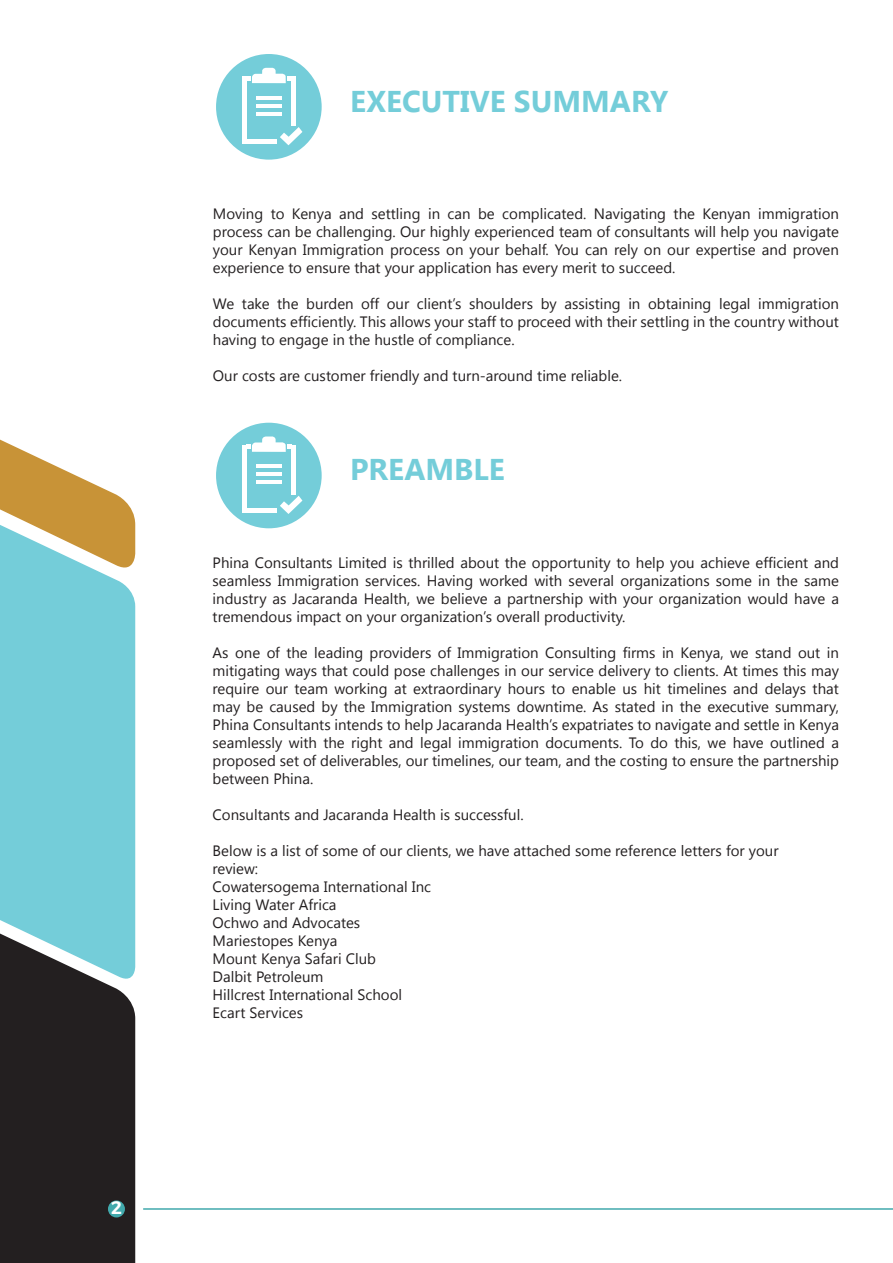
<style>
.page{position:relative;width:893px;height:1263px;background:#fff}
.page>*{position:absolute;margin:0;border:0;box-sizing:border-box;transform-origin:0 0}
.t1{font:700 30px "Segoe UI";color:#74cdd9}
.t2{font:600 18px "Montserrat";color:#fff}
.t3{font:15px/18px "Segoe UI";color:#231f20;text-align:justify}
</style>
<div class="page">
<svg style="left:0;top:439px;width:135px;height:375px;background:#95c8bf"></svg>
<svg style="left:0;top:814px;width:135px;height:449px;background:#425a5e"></svg>
<hr style="left:143px;top:1208px;width:750px;height:2px;background:#41a9ac">
<div style="left:108px;top:1200px;width:17px;height:17px;background:#41a9ac;border-radius:50%"></div>
<div style="left:216px;top:54px;width:106px;height:106px;background:#74cdd9;border-radius:50%"></div>
<div style="left:242px;top:76px;width:5px;height:68px;background:#fff"></div>
<div style="left:291px;top:76px;width:5px;height:50px;background:#fff"></div>
<div style="left:246px;top:139px;width:31px;height:5px;background:#fff"></div>
<hr style="left:256px;top:96px;width:26px;height:4px;background:#fff">
<hr style="left:256px;top:104px;width:26px;height:4px;background:#fff">
<hr style="left:256px;top:112px;width:26px;height:4px;background:#fff">
<svg style="left:280px;top:127px;width:22px;height:18px"></svg>
<svg style="left:247px;top:68px;width:44px;height:15px"></svg>
<div style="left:216px;top:423px;width:106px;height:105px;background:#74cdd9;border-radius:50%"></div>
<div style="left:242px;top:445px;width:5px;height:67px;background:#fff"></div>
<div style="left:291px;top:445px;width:5px;height:50px;background:#fff"></div>
<hr style="left:246px;top:508px;width:31px;height:4px;background:#fff">
<hr style="left:256px;top:464px;width:26px;height:4px;background:#fff">
<hr style="left:256px;top:472px;width:26px;height:4px;background:#fff">
<hr style="left:256px;top:480px;width:26px;height:4px;background:#fff">
<svg style="left:280px;top:496px;width:22px;height:18px"></svg>
<svg style="left:246px;top:436px;width:46px;height:16px"></svg>
<p class="t2" style="left:111px;top:1194px;width:12px">2</p>
<h1 class="t1" style="left:350px;top:80px;width:320px">EXECUTIVE SUMMARY</h1>
<p class="t3" style="left:213px;top:204px;width:628px">Moving to Kenya and settling in can be complicated. Navigating the Kenyan immigration process can be challenging. Our highly experienced team of consultants will help you navigate your Kenyan Immigration process on your behalf. You can rely on our expertise and proven experience to ensure that your application has every merit to succeed.</p>
<p class="t3" style="left:213px;top:294px;width:628px">We take the burden off our client’s shoulders by assisting in obtaining legal immigration documents efficiently. This allows your staff to proceed with their settling in the country without having to engage in the hustle of compliance.</p>
<p class="t3" style="left:213px;top:366px;width:411px">Our costs are customer friendly and turn-around time reliable.</p>
<h1 class="t1" style="left:350px;top:448px;width:156px">PREAMBLE</h1>
<p class="t3" style="left:213px;top:553px;width:628px">Phina Consultants Limited is thrilled about the opportunity to help you achieve efficient and seamless Immigration services. Having worked with several organizations some in the same industry as Jacaranda Health, we believe a partnership with your organization would have a tremendous impact on your organization’s overall productivity.</p>
<p class="t3" style="left:213px;top:643px;width:628px">As one of the leading providers of Immigration Consulting firms in Kenya, we stand out in mitigating ways that could pose challenges in our service delivery to clients. At times this may require our team working at extraordinary hours to enable us hit timelines and delays that may be caused by the Immigration systems downtime. As stated in the executive summary, Phina Consultants intends to help Jacaranda Health’s expatriates to navigate and settle in Kenya seamlessly with the right and legal immigration documents. To do this, we have outlined a proposed set of deliverables, our timelines, our team, and the costing to ensure the partnership between Phina.</p>
<p class="t3" style="left:213px;top:805px;width:313px">Consultants and Jacaranda Health is successful.</p>
<p class="t3" style="left:213px;top:841px;width:567px;text-align:left">Below is a list of some of our clients, we have attached some reference letters for your review:<br>Cowatersogema International Inc<br>Living Water Africa<br>Ochwo and Advocates<br>Mariestopes Kenya<br>Mount Kenya Safari Club<br>Dalbit Petroleum<br>Hillcrest International School<br>Ecart Services</p>
</div>
